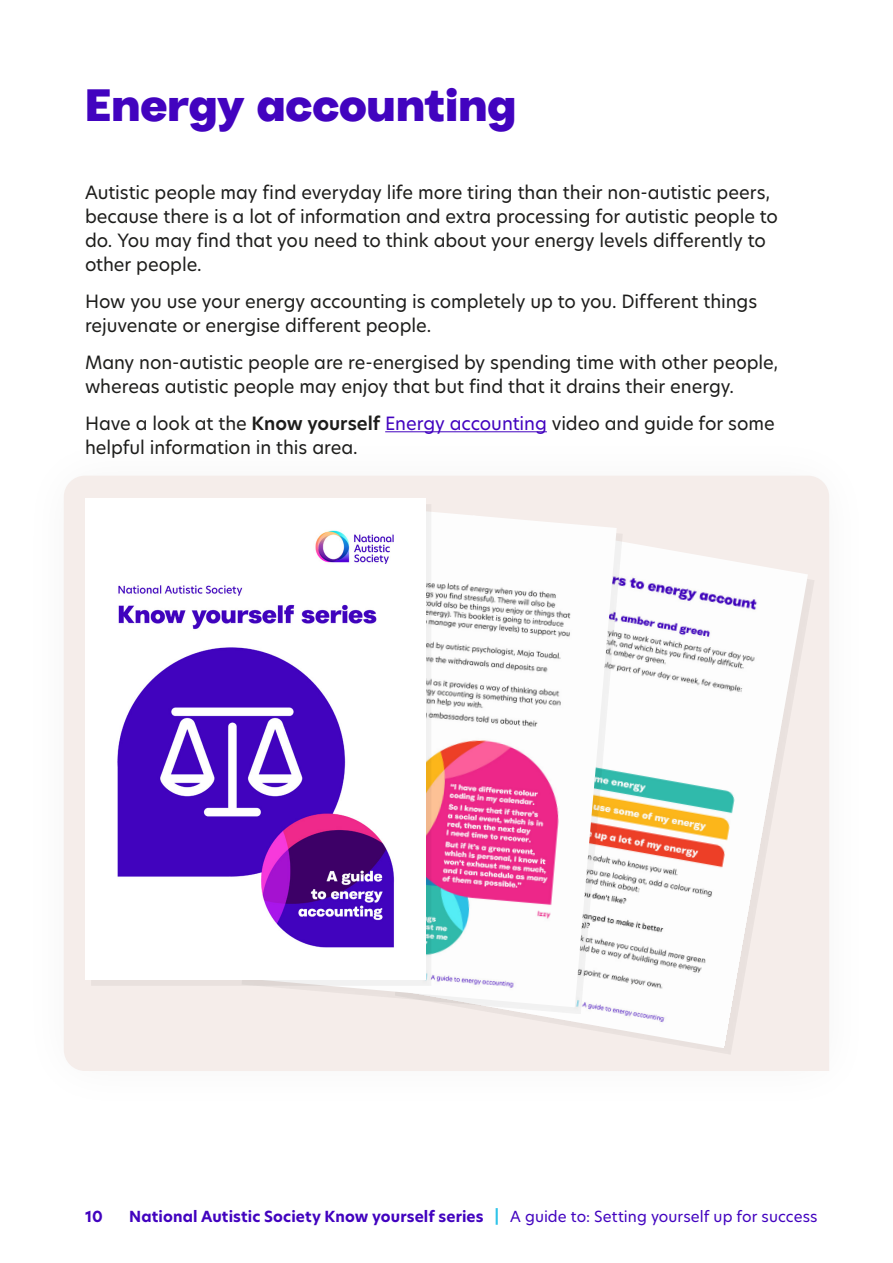
<style>
.page{position:relative;width:893px;height:1263px;background:#fff}
.page>*{position:absolute;margin:0;border:0;box-sizing:border-box;transform-origin:0 0}
.t1{font:900 45px "Radial";letter-spacing:-.005em;color:#4203bf}
.t2{font:18px/24px "New Hero";letter-spacing:-.005em;color:#1d1d1b}
.t3{font:700 15px "New Hero";letter-spacing:.01em;color:#4203bf}
.s1{font-weight:600}
.s2{color:#4203bf}
.s3{color:#2dc3e8}
.s4{font-weight:400}
</style>
<div class="page">
<div style="left:64px;top:476px;width:765px;height:595px;background:#f5edea"></div>
<hr style="left:385px;top:431px;width:162px;height:1px;background:#4203bf">
<div style="left:395px;top:521px;width:419px;height:533px;background:#f5edea"></div>
<img style="left:389px;top:515px;width:419px;height:533px">
<div style="left:242px;top:504px;width:381px;height:510px;background:#000;opacity:.05"></div>
<img style="left:236px;top:498px;width:381px;height:509px">
<div style="left:91px;top:504px;width:340px;height:481px;background:#000;opacity:.05"></div>
<img style="left:85px;top:498px;width:340px;height:481px">
<h1 class="t1" style="left:85px;top:71px;width:433px">Energy accounting</h1>
<p class="t2" style="left:85px;top:180px;width:695px">Autistic people may find everyday life more tiring than their non-autistic peers, because there is a lot of information and extra processing for autistic people to do. You may find that you need to think about your energy levels differently to other people.</p>
<p class="t2" style="left:85px;top:289px;width:674px">How you use your energy accounting is completely up to you. Different things rejuvenate or energise different people.</p>
<p class="t2" style="left:85px;top:350px;width:695px">Many non-autistic people are re-energised by spending time with other people, whereas autistic people may enjoy that but find that it drains their energy.</p>
<p class="t2" style="left:85px;top:411px;width:691px">Have a look at the <span class="s1">Know yourself</span> <span class="s2">Energy accounting</span> video and guide for some helpful information in this area.</p>
<p class="t3" style="left:85px;top:1206px;width:19px">10</p>
<p class="t3" style="left:129px;top:1207px;width:690px">National Autistic Society Know yourself series <span class="s3">|</span> <span class="s4">A guide to: Setting yourself up for success</span></p>
</div>
